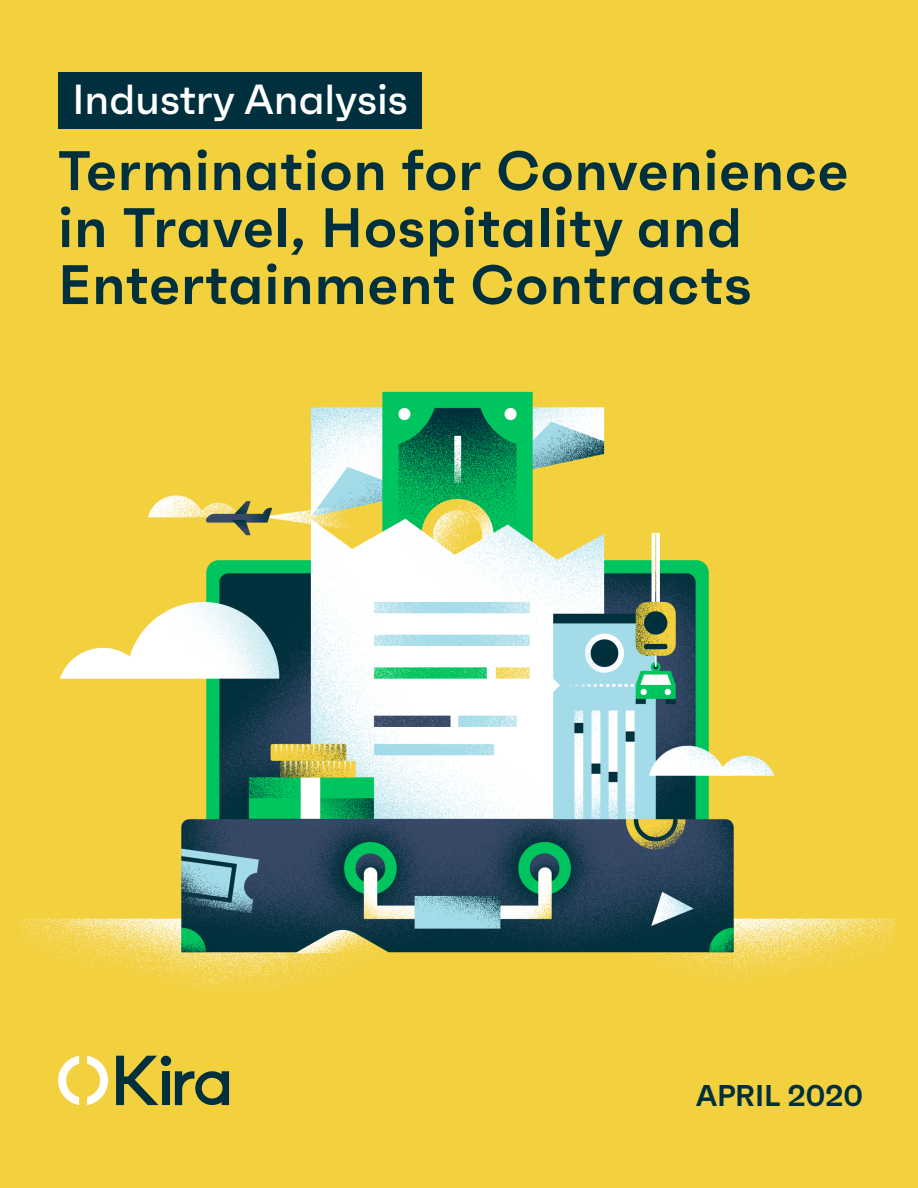
<style>
.page{position:relative;width:918px;height:1188px;background:#fff}
.page>*{position:absolute;margin:0;border:0;box-sizing:border-box;transform-origin:0 0}
.Body{font:600 55.5px/57px "Faktum";letter-spacing:.015em;color:#00303d}
.Body-2{font:500 42px "Faktum";letter-spacing:-.005em;color:#fff}
.Body-3{font:600 30px "Faktum";letter-spacing:-.005em;color:#00303d}
</style>
<div class="page">
<img style="left:0;top:0;width:918px;height:1188px">
<svg style="left:116px;top:1056px;width:43px;height:49px"></svg>
<div style="left:162px;top:1071px;width:8px;height:34px;background:#00303d"></div>
<div style="left:161px;top:1056px;width:10px;height:10px;background:#00303d;border-radius:50%"></div>
<svg style="left:175px;top:1071px;width:54px;height:34px"></svg>
<svg style="left:58px;top:1056px;width:21px;height:49px"></svg>
<svg style="left:87px;top:1056px;width:21px;height:49px"></svg>
<div style="left:58px;top:72px;width:364px;height:56px;background:#00303d"></div>
<p class="Body-2" style="left:73px;top:74px;width:337px">Industry Analysis</p>
<p class="Body" style="left:58px;top:141px;width:792px">Termination for Convenience in Travel, Hospitality and<br>Entertainment Contracts</p>
<p class="Body-3" style="left:696px;top:1077px;width:169px">APRIL 2020</p>
</div>
